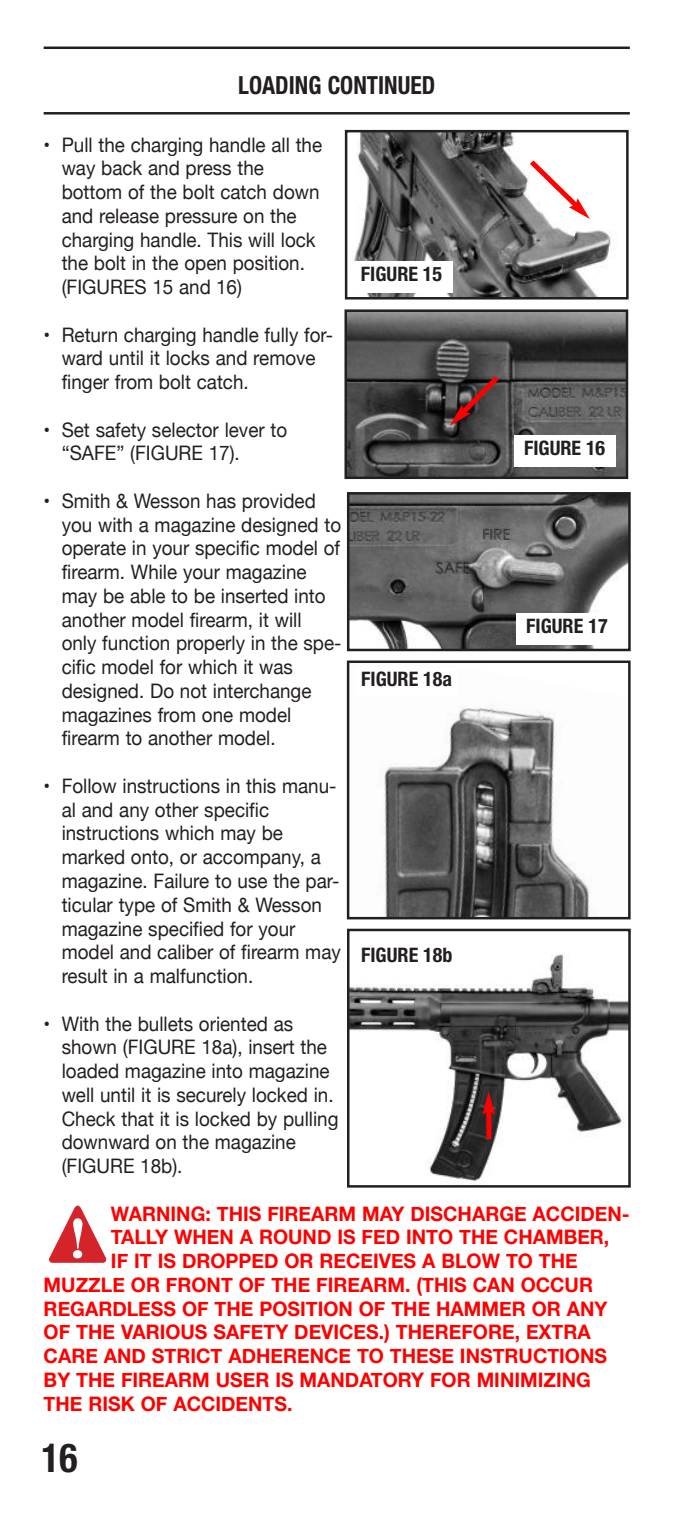
<style>
.page{position:relative;width:675px;height:1532px;background:#fff}
.page>*{position:absolute;margin:0;border:0;box-sizing:border-box;transform-origin:0 0}
.t1{font:700 condensed 40px "Helvetica Neue LT Std";color:#241f1f;scale:.94 1}
.t2{font:700 condensed 25px "Helvetica Neue LT Std";color:#241f1f;scale:.94 1}
.t3{font:20px/23.8px "Helvetica Neue";color:#241f1f;scale:.94 1}
.t4{font:700 20px "Helvetica Neue";color:#f00}
.t5{font:700 condensed 20px "Helvetica Neue LT Std";color:#241f1f}
</style>
<div class="page">
<hr style="left:44px;top:47px;width:585px;height:2px;background:#241f1f">
<hr style="left:44px;top:112px;width:585px;height:3px;background:#241f1f">
<svg style="left:49px;top:1205px;width:57px;height:58px"></svg>
<img style="left:349px;top:495px;width:278px;height:153px">
<div style="left:346px;top:492px;width:284px;height:159px;border:2px solid #241f1f"></div>
<img style="left:349px;top:663px;width:241px;height:253px">
<div style="left:346px;top:660px;width:284px;height:259px;border:2px solid #241f1f"></div>
<div style="left:516px;top:612px;width:101px;height:32px;background:#fff"></div>
<div style="left:356px;top:668px;width:100px;height:27px;background:#fff"></div>
<img style="left:347px;top:133px;width:264px;height:163px">
<div style="left:344px;top:130px;width:284px;height:169px;border:2px solid #241f1f"></div>
<svg style="left:524px;top:155px;width:65px;height:64px"></svg>
<img style="left:347px;top:312px;width:277px;height:164px">
<div style="left:344px;top:309px;width:283px;height:170px;border:2px solid #241f1f"></div>
<svg style="left:449px;top:371px;width:54px;height:55px;background:#5c3d3d"></svg>
<div style="left:351px;top:261px;width:100px;height:32px;background:#fff"></div>
<div style="left:513px;top:435px;width:101px;height:32px;background:#fff"></div>
<img style="left:349px;top:933px;width:278px;height:251px">
<div style="left:346px;top:929px;width:284px;height:258px;border:2px solid #241f1f"></div>
<div style="left:356px;top:943px;width:101px;height:28px;background:#fff"></div>
<svg style="left:482px;top:1091px;width:12px;height:53px"></svg>
<p class="t2" style="left:238px;top:76px;width:211px">LOADING CONTINUED</p>
<p class="t3" style="left:62px;top:132px;width:278px;text-indent:-18px">• Pull the charging handle all the way back and press the bottom of the bolt catch down and release pressure on the charging handle. This will lock the bolt in the open position. (FIGURES 15 and 16)</p>
<p class="t3" style="left:62px;top:322px;width:290px;text-indent:-18px">• Return charging handle fully for&shy;ward until it locks and remove finger from bolt catch.</p>
<p class="t3" style="left:62px;top:417px;width:241px;text-indent:-18px">• Set safety selector lever to “SAFE” (FIGURE 17).</p>
<p class="t3" style="left:62px;top:489px;width:299px;text-indent:-18px">• Smith &amp; Wesson has provided you with a magazine designed to operate in your specific model of firearm. While your magazine may be able to be inserted into another model firearm, it will<br>only function properly in the spe&shy;cific model for which it was designed. Do not interchange magazines from one model firearm to another model.</p>
<p class="t3" style="left:62px;top:774px;width:298px;text-indent:-18px">• Follow instructions in this manu&shy;al and any other specific instructions which may be marked onto, or accompany, a magazine. Failure to use the par&shy;ticular type of Smith &amp; Wesson magazine specified for your model and caliber of firearm may result in a malfunction.</p>
<p class="t3" style="left:62px;top:1011px;width:296px;text-indent:-18px">• With the bullets oriented as shown (FIGURE 18a), insert the loaded magazine into magazine well until it is securely locked in.<br>Check that it is locked by pulling downward on the magazine (FIGURE 18b).</p>
<p class="t4" style="left:111px;top:1201px;width:520px">WARNING: THIS FIREARM MAY DISCHARGE ACCIDEN-</p>
<p class="t4" style="left:111px;top:1225px;width:499px">TALLY WHEN A ROUND IS FED INTO THE CHAMBER,</p>
<p class="t4" style="left:111px;top:1248px;width:468px">IF IT IS DROPPED OR RECEIVES A BLOW TO THE</p>
<p class="t4" style="left:44px;top:1272px;width:550px">MUZZLE OR FRONT OF THE FIREARM. (THIS CAN OCCUR</p>
<p class="t4" style="left:44px;top:1296px;width:565px">REGARDLESS OF THE POSITION OF THE HAMMER OR ANY</p>
<p class="t4" style="left:44px;top:1320px;width:548px">OF THE VARIOUS SAFETY DEVICES.) THEREFORE, EXTRA</p>
<p class="t4" style="left:44px;top:1343px;width:564px">CARE AND STRICT ADHERENCE TO THESE INSTRUCTIONS</p>
<p class="t4" style="left:44px;top:1367px;width:548px">BY THE FIREARM USER IS MANDATORY FOR MINIMIZING</p>
<p class="t4" style="left:44px;top:1391px;width:250px">THE RISK OF ACCIDENTS.</p>
<p class="t5" style="left:360px;top:267px;width:83px">FIGURE 15</p>
<p class="t5" style="left:523px;top:441px;width:83px">FIGURE 16</p>
<p class="t5" style="left:525px;top:618px;width:83px">FIGURE 17</p>
<p class="t5" style="left:361px;top:671px;width:92px">FIGURE 18a</p>
<p class="t5" style="left:361px;top:947px;width:93px">FIGURE 18b</p>
<h1 class="t1" style="left:41px;top:1443px;width:40px">16</h1>
</div>
